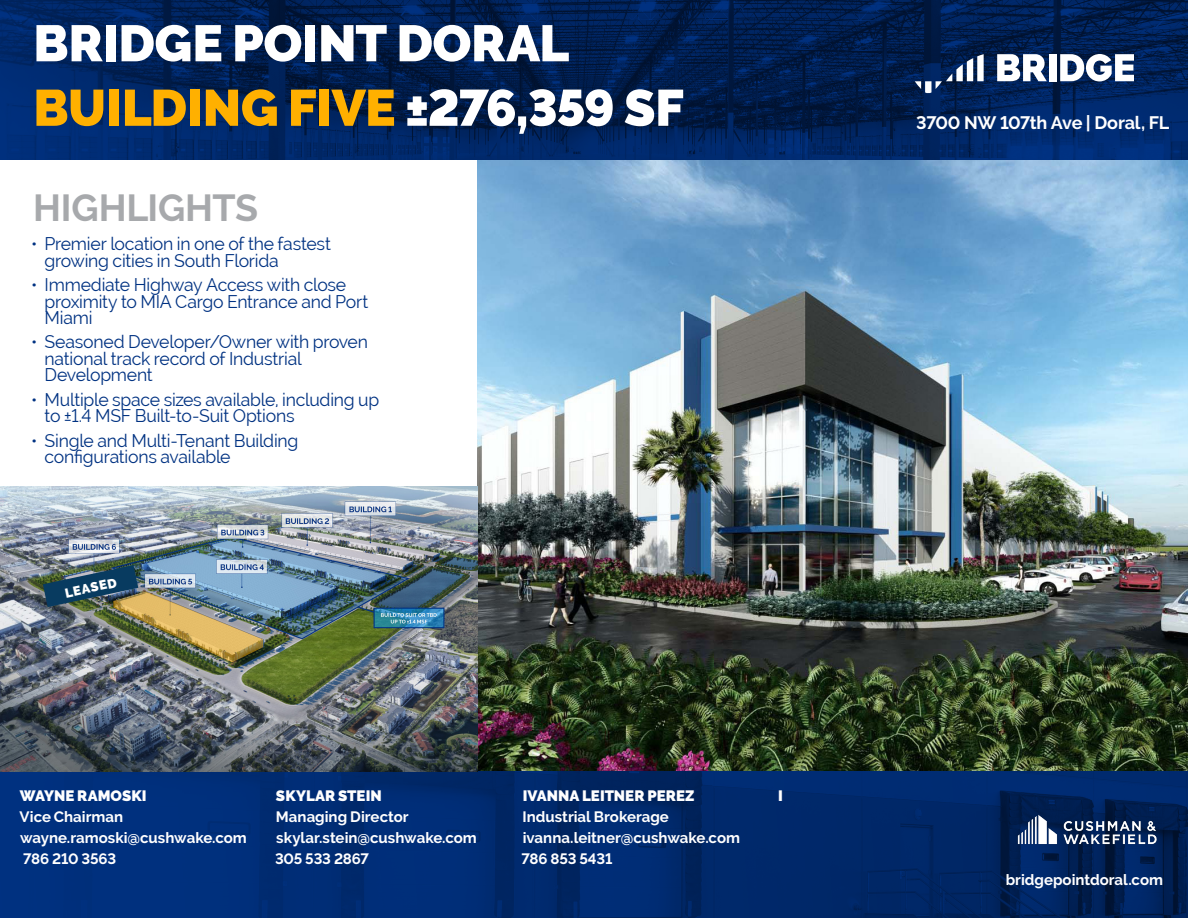
<style>
.page{position:relative;width:1188px;height:918px;background:#fff}
.page>*{position:absolute;margin:0;border:0;box-sizing:border-box;transform-origin:0 0}
.t1{font:900 51px "Raleway";letter-spacing:-.01em;color:#ffb000}
.t2{font:900 51px "Raleway";letter-spacing:-.005em;color:#fff}
.t3{font:700 37.5px "Raleway";letter-spacing:-.005em;color:#a7a9ac}
.t4{font:18px/16.5px "Raleway";letter-spacing:-.015em;color:#003282}
.t5{font:700 18px "Raleway";letter-spacing:-.015em;color:#fff}
.t6{font:700 15px "Raleway";color:#fff}
.t7{font:900 15px "Raleway";color:#fff}
.t8{font:900 13.05px "Raleway";color:#fff}
.s1{color:#fff}
</style>
<div class="page">
<img style="left:477px;top:160px;width:711px;height:611px">
<img style="left:0;top:0;width:1188px;height:160px">
<svg style="left:915px;top:54px;width:69px;height:39px"></svg>
<div style="left:1049px;top:54px;width:7px;height:27px;background:#fff"></div>
<svg style="left:997px;top:54px;width:50px;height:27px"></svg>
<svg style="left:1060px;top:54px;width:74px;height:27px"></svg>
<img style="left:0;top:772px;width:1188px;height:146px">
<img style="left:0;top:486px;width:477px;height:285px">
<img style="left:999px;top:802px;width:176px;height:60px">
<img style="left:43px;top:565px;width:95px;height:42px">
<p class="t2" style="left:33px;top:14px;width:537px">BRIDGE POINT DORAL</p>
<p class="t1" style="left:33px;top:78px;width:652px">BUILDING FIVE <span class="s1">±276,359 SF</span></p>
<p class="t3" style="left:33px;top:186px;width:226px">HIGHLIGHTS</p>
<p class="t4" style="left:45px;top:236px;width:288px;text-indent:-14px">• Premier location in one of the fastest growing cities in South Florida</p>
<p class="t4" style="left:45px;top:277px;width:325px;text-indent:-14px">• Immediate Highway Access with close proximity to MIA Cargo Entrance and Port<br>Miami</p>
<p class="t4" style="left:45px;top:334px;width:325px;text-indent:-14px">• Seasoned Developer/Owner with proven national track record of Industrial<br>Development</p>
<p class="t4" style="left:45px;top:391px;width:336px;text-indent:-14px">• Multiple space sizes available, including up to ±1.4 MSF Built-to-Suit Options</p>
<p class="t4" style="left:45px;top:432px;width:255px;text-indent:-14px">• Single and Multi-Tenant Building configurations available</p>
<p class="t8" style="left:64px;top:586px;width:54px;rotate:-12deg">LEASED</p>
<p class="t7" style="left:20px;top:787px;width:128px">WAYNE RAMOSKI</p>
<p class="t6" style="left:20px;top:808px;width:105px">Vice Chairman</p>
<p class="t6" style="left:20px;top:829px;width:228px">wayne.ramoski@cushwake.com</p>
<p class="t6" style="left:23px;top:850px;width:94px">786 210 3563</p>
<p class="t7" style="left:276px;top:787px;width:107px">SKYLAR STEIN</p>
<p class="t6" style="left:276px;top:808px;width:134px">Managing Director</p>
<p class="t6" style="left:276px;top:829px;width:202px">skylar.stein@cushwake.com</p>
<p class="t6" style="left:275px;top:850px;width:95px">305 533 2867</p>
<p class="t7" style="left:523px;top:787px;width:173px">IVANNA LEITNER PEREZ</p>
<p class="t6" style="left:523px;top:808px;width:148px">Industrial Brokerage</p>
<p class="t6" style="left:523px;top:829px;width:219px">ivanna.leitner@cushwake.com</p>
<p class="t6" style="left:522px;top:850px;width:92px">786 853 5431</p>
<p class="t7" style="left:778px;top:787px;width:6px">I</p>
<p class="t5" style="left:916px;top:113px;width:255px">3700 NW 107th Ave | Doral, FL</p>
<p class="t6" style="left:1006px;top:871px;width:159px">bridgepointdoral.com</p>
</div>
